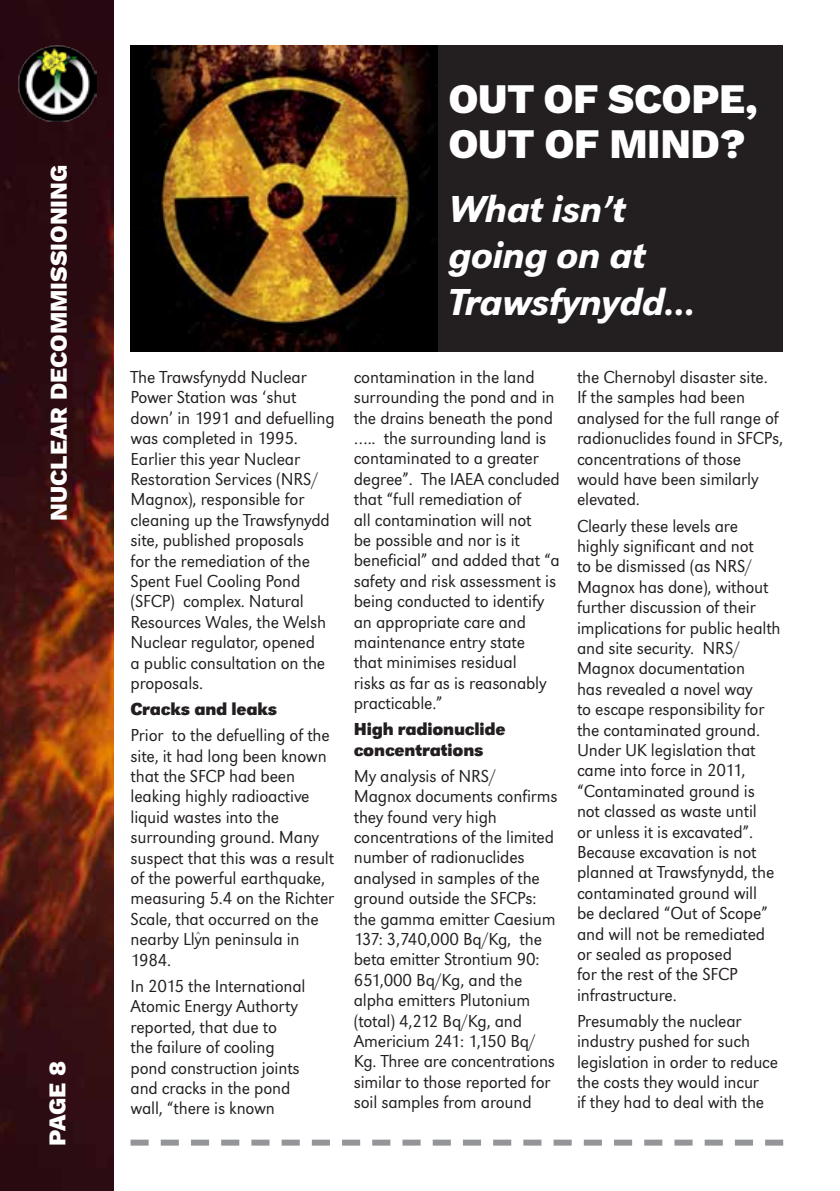
<style>
.page{position:relative;width:840px;height:1191px;background:#fff}
.page>*{position:absolute;margin:0;border:0;box-sizing:border-box;transform-origin:0 0}
.t1{font:800 42px/45px "Work Sans";letter-spacing:-.01em;color:#fff}
.t2{font:italic 500 39px/46.8px "URW Grotesk T";letter-spacing:-.01em;color:#fff}
.t3{font:800 24px "Work Sans";color:#fff}
.t4{font:18px/20.4px "URW Grotesk T Ligh";letter-spacing:-.01em;color:#231f20}
.t5{font:700 18px/20.4px "URW Grotesk T";letter-spacing:-.01em;color:#231f20}
</style>
<div class="page">
<img style="left:0;top:0;width:113px;height:1191px">
<img style="left:19px;top:45px;width:78px;height:76px">
<div style="left:130px;top:45px;width:652px;height:307px;background:#231f20"></div>
<svg style="left:130px;top:1139px;width:652px;height:6px"></svg>
<img style="left:130px;top:45px;width:307px;height:307px">
<h3 class="t3" style="left:40px;top:521px;width:358px;rotate:-90deg">NUCLEAR DECOMMISSIONING</h3>
<h3 class="t3" style="left:39px;top:1145px;width:86px;rotate:-90deg">PAGE 8</h3>
<p class="t4" style="left:130px;top:367px;width:205px">The Trawsfynydd Nuclear<br>Power Station was ‘shut down’ in 1991 and defuelling was completed in 1995.<br>Earlier this year Nuclear<br>Restoration Services (NRS/<br>Magnox), responsible for cleaning up the Trawsfynydd site, published proposals<br>for the remediation of the<br>Spent Fuel Cooling Pond (SFCP) complex. Natural<br>Resources Wales, the Welsh<br>Nuclear regulator, opened<br>a public consultation on the proposals.</p>
<p class="t5" style="left:130px;top:698px;width:148px">Cracks and leaks</p>
<p class="t4" style="left:130px;top:725px;width:205px">Prior to the defuelling of the site, it had long been known that the SFCP had been leaking highly radioactive liquid wastes into the surrounding ground. Many suspect that this was a result of the powerful earthquake, measuring 5.4 on the Richter<br>Scale, that occurred on the nearby Lly<sup>^</sup>n peninsula in<br>1984.</p>
<p class="t4" style="left:130px;top:975px;width:176px">In 2015 the International<br>Atomic Energy Authorty reported, that due to<br>the failure of cooling pond construction joints and cracks in the pond wall, “there is known</p>
<h1 class="t1" style="left:448px;top:74px;width:310px">OUT OF SCOPE,<br>OUT OF MIND?</h1>
<h2 class="t2" style="left:448px;top:185px;width:249px">What isn’t going on at<br>Trawsfynydd…</h2>
<p class="t4" style="left:353px;top:366px;width:207px">contamination in the land surrounding the pond and in the drains beneath the pond ….. the surrounding land is contaminated to a greater degree”. The IAEA concluded that “full remediation of<br>all contamination will not<br>be possible and nor is it beneficial” and added that “a safety and risk assessment is being conducted to identify an appropriate care and maintenance entry state<br>that minimises residual<br>risks as far as is reasonably practicable.”</p>
<p class="t5" style="left:353px;top:719px;width:153px">High radionuclide concentrations</p>
<p class="t4" style="left:353px;top:765px;width:205px">My analysis of NRS/<br>Magnox documents confirms they found very high concentrations of the limited number of radionuclides analysed in samples of the ground outside the SFCPs: the gamma emitter Caesium<br>137: 3,740,000 Bq/Kg, the beta emitter Strontium 90:<br>651,000 Bq/Kg, and the alpha emitters Plutonium (total) 4,212 Bq/Kg, and<br>Americium 241: 1,150 Bq/<br>Kg. Three are concentrations similar to those reported for soil samples from around</p>
<p class="t4" style="left:576px;top:367px;width:207px">the Chernobyl disaster site.<br>If the samples had been analysed for the full range of radionuclides found in SFCPs, concentrations of those would have been similarly elevated.</p>
<p class="t4" style="left:576px;top:515px;width:205px">Clearly these levels are highly significant and not<br>to be dismissed (as NRS/<br>Magnox has done), without further discussion of their implications for public health and site security. NRS/<br>Magnox documentation<br>has revealed a novel way<br>to escape responsibility for the contaminated ground.<br>Under UK legislation that came into force in 2011, “Contaminated ground is not classed as waste until<br>or unless it is excavated”.<br>Because excavation is not planned at Trawsfynydd, the contaminated ground will<br>be declared “Out of Scope” and will not be remediated or sealed as proposed<br>for the rest of the SFCP infrastructure.</p>
<p class="t4" style="left:576px;top:1010px;width:202px">Presumably the nuclear industry pushed for such legislation in order to reduce the costs they would incur<br>if they had to deal with the</p>
</div>
